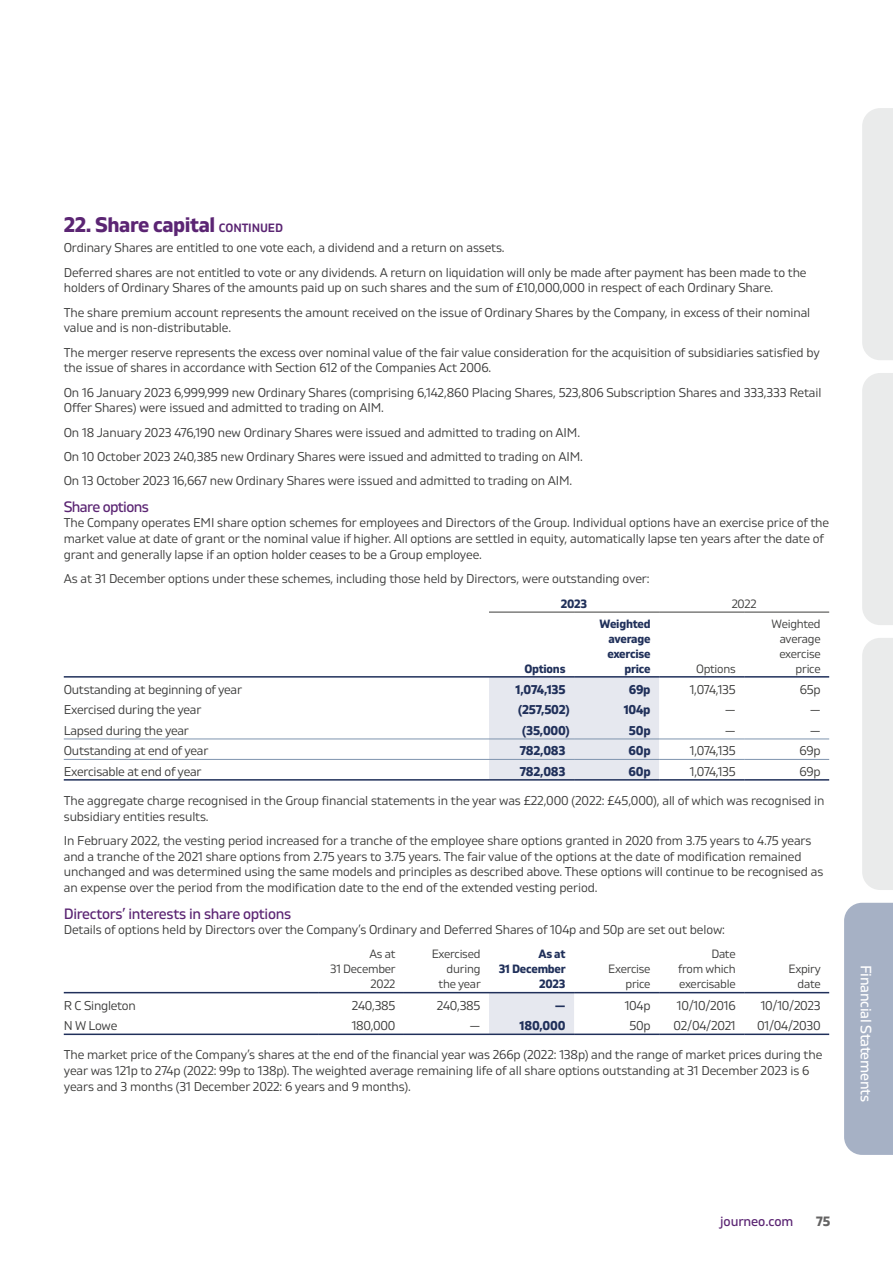
<style>
.page{position:relative;width:893px;height:1263px;background:#fff}
.page>*{position:absolute;margin:0;border:0;box-sizing:border-box;transform-origin:0 0}
.t1{font:700 21px "Gilam";letter-spacing:-.02em;color:#5b2573}
.t2{font:15px "Gilam";letter-spacing:-.025em;color:#5b2573}
.t3{font:15px "Gilam";letter-spacing:-.02em;color:#fff}
.t4{font:13.5px "Gilam";letter-spacing:-.01em;color:#5b2573}
.t5{font:700 13.5px "Gilam";color:#646363}
.t6{font:12.75px/15.8px "Gilam";letter-spacing:-.01em;color:#3c3c3b}
.t7{font:700 12.75px "Gilam";letter-spacing:-.02em;color:#20305a}
.t8{font:12px/15px "Gilam";letter-spacing:-.02em;color:#3c3c3b;text-align:right}
.t9{font:700 12px/15px "Gilam";letter-spacing:-.02em;color:#20305a;text-align:right}
.s1{font-weight:600;font-size:12px}
</style>
<div class="page">
<div style="left:862px;top:373px;width:31px;height:252px;background:#eaebeb"></div>
<div style="left:862px;top:638px;width:31px;height:252px;background:#eaebeb"></div>
<div style="left:844px;top:903px;width:49px;height:252px;background:#a6b1c5"></div>
<div style="left:489px;top:678px;width:170px;height:101px;background:#e6e8ef"></div>
<hr style="left:64px;top:676px;width:425px;height:2px;background:#20305a">
<hr style="left:489px;top:676px;width:85px;height:2px;background:#20305a">
<hr style="left:574px;top:676px;width:85px;height:2px;background:#20305a">
<hr style="left:659px;top:676px;width:85px;height:2px;background:#20305a">
<hr style="left:744px;top:676px;width:85px;height:2px;background:#20305a">
<hr style="left:489px;top:612px;width:85px;height:1px;background:#3c3c3b">
<hr style="left:574px;top:612px;width:85px;height:1px;background:#3c3c3b">
<hr style="left:659px;top:612px;width:85px;height:1px;background:#3c3c3b">
<hr style="left:744px;top:612px;width:85px;height:1px;background:#3c3c3b">
<hr style="left:64px;top:779px;width:425px;height:2px;background:#20305a">
<hr style="left:489px;top:779px;width:85px;height:2px;background:#20305a">
<hr style="left:574px;top:779px;width:85px;height:2px;background:#20305a">
<hr style="left:659px;top:779px;width:85px;height:2px;background:#20305a">
<hr style="left:744px;top:779px;width:85px;height:2px;background:#20305a">
<hr style="left:64px;top:759px;width:425px;height:1px;background:#7f94ae">
<hr style="left:489px;top:759px;width:85px;height:1px;background:#7f94ae">
<hr style="left:574px;top:759px;width:85px;height:1px;background:#7f94ae">
<hr style="left:659px;top:759px;width:85px;height:1px;background:#7f94ae">
<hr style="left:744px;top:759px;width:85px;height:1px;background:#7f94ae">
<hr style="left:64px;top:738px;width:425px;height:1px;background:#7f94ae">
<hr style="left:489px;top:738px;width:85px;height:1px;background:#7f94ae">
<hr style="left:574px;top:738px;width:85px;height:1px;background:#7f94ae">
<hr style="left:659px;top:738px;width:85px;height:1px;background:#7f94ae">
<hr style="left:744px;top:738px;width:85px;height:1px;background:#7f94ae">
<div style="left:489px;top:993px;width:85px;height:40px;background:#e6e8ef"></div>
<hr style="left:64px;top:992px;width:255px;height:1px;background:#20305a">
<hr style="left:319px;top:992px;width:85px;height:1px;background:#20305a">
<hr style="left:404px;top:992px;width:85px;height:1px;background:#20305a">
<hr style="left:489px;top:992px;width:85px;height:1px;background:#20305a">
<hr style="left:574px;top:992px;width:85px;height:1px;background:#20305a">
<hr style="left:659px;top:992px;width:85px;height:1px;background:#20305a">
<hr style="left:744px;top:992px;width:85px;height:1px;background:#20305a">
<hr style="left:64px;top:1033px;width:255px;height:2px;background:#20305a">
<hr style="left:319px;top:1033px;width:85px;height:2px;background:#20305a">
<hr style="left:404px;top:1033px;width:85px;height:2px;background:#20305a">
<hr style="left:574px;top:1033px;width:85px;height:2px;background:#20305a">
<hr style="left:659px;top:1033px;width:85px;height:2px;background:#20305a">
<hr style="left:744px;top:1033px;width:85px;height:2px;background:#20305a">
<hr style="left:489px;top:1033px;width:85px;height:2px;background:#20305a">
<div style="left:862px;top:108px;width:31px;height:252px;background:#eaebeb"></div>
<h1 class="t1" style="left:64px;top:209px;width:221px">22. Share capital <span class="s1">CONTINUED</span></h1>
<p class="t6" style="left:64px;top:235px;width:744px;line-height:24.3px">Ordinary Shares are entitled to one vote each, a dividend and a return on assets.<br>Deferred shares are not entitled to vote or any dividends. A return on liquidation will only be made after payment has been made to the</p>
<p class="t6" style="left:64px;top:275px;width:748px;line-height:24.3px">holders of Ordinary Shares of the amounts paid up on such shares and the sum of £10,000,000 in respect of each Ordinary Share.<br>The share premium account represents the amount received on the issue of Ordinary Shares by the Company, in excess of their nominal</p>
<p class="t6" style="left:64px;top:315px;width:758px;line-height:24.3px">value and is non-distributable.<br>The merger reserve represents the excess over nominal value of the fair value consideration for the acquisition of subsidiaries satisfied by</p>
<p class="t6" style="left:64px;top:355px;width:759px;line-height:24.3px">the issue of shares in accordance with Section 612 of the Companies Act 2006.<br>On 16 January 2023 6,999,999 new Ordinary Shares (comprising 6,142,860 Placing Shares, 523,806 Subscription Shares and 333,333 Retail</p>
<p class="t6" style="left:64px;top:395px;width:521px;line-height:24.3px">Offer Shares) were issued and admitted to trading on AIM.<br>On 18 January 2023 476,190 new Ordinary Shares were issued and admitted to trading on AIM.<br>On 10 October 2023 240,385 new Ordinary Shares were issued and admitted to trading on AIM.<br>On 13 October 2023 16,667 new Ordinary Shares were issued and admitted to trading on AIM.</p>
<p class="t2" style="left:64px;top:495px;width:87px">Share options</p>
<p class="t6" style="left:64px;top:514px;width:767px">The Company operates EMI share option schemes for employees and Directors of the Group. Individual options have an exercise price of the market value at date of grant or the nominal value if higher. All options are settled in equity, automatically lapse ten years after the date of grant and generally lapse if an option holder ceases to be a Group employee.</p>
<p class="t6" style="left:64px;top:570px;width:587px">As at 31 December options under these schemes, including those held by Directors, were outstanding over:</p>
<p class="t9" style="left:561px;top:596px;width:28px">2023</p>
<p class="t8" style="left:732px;top:596px;width:26px">2022</p>
<p class="t9" style="left:524px;top:660px;width:43px">Options</p>
<p class="t9" style="left:600px;top:615px;width:52px">Weighted average exercise price</p>
<p class="t8" style="left:696px;top:660px;width:41px">Options</p>
<p class="t8" style="left:771px;top:615px;width:51px">Weighted average exercise price</p>
<p class="t6" style="left:64px;top:681px;width:180px">Outstanding at beginning of year</p>
<p class="t7" style="left:516px;top:680px;width:51px">1,074,135</p>
<p class="t7" style="left:629px;top:680px;width:23px">69p</p>
<p class="t6" style="left:690px;top:681px;width:47px">1,074,135</p>
<p class="t6" style="left:800px;top:681px;width:22px">65p</p>
<p class="t6" style="left:64px;top:701px;width:139px">Exercised during the year</p>
<p class="t7" style="left:518px;top:700px;width:53px">(257,502)</p>
<p class="t7" style="left:624px;top:700px;width:28px">104p</p>
<p class="t6" style="left:725px;top:701px;width:12px">—</p>
<p class="t6" style="left:810px;top:701px;width:12px">—</p>
<p class="t6" style="left:64px;top:722px;width:127px">Lapsed during the year</p>
<p class="t7" style="left:522px;top:721px;width:49px">(35,000)</p>
<p class="t7" style="left:629px;top:721px;width:23px">50p</p>
<p class="t6" style="left:725px;top:722px;width:12px">—</p>
<p class="t6" style="left:810px;top:722px;width:12px">—</p>
<p class="t6" style="left:64px;top:742px;width:146px">Outstanding at end of year</p>
<p class="t7" style="left:520px;top:741px;width:47px">782,083</p>
<p class="t7" style="left:628px;top:741px;width:24px">60p</p>
<p class="t6" style="left:690px;top:742px;width:47px">1,074,135</p>
<p class="t6" style="left:800px;top:742px;width:23px">69p</p>
<p class="t6" style="left:64px;top:763px;width:139px">Exercisable at end of year</p>
<p class="t7" style="left:520px;top:762px;width:47px">782,083</p>
<p class="t7" style="left:628px;top:762px;width:24px">60p</p>
<p class="t6" style="left:690px;top:763px;width:47px">1,074,135</p>
<p class="t6" style="left:800px;top:763px;width:23px">69p</p>
<p class="t6" style="left:64px;top:792px;width:762px">The aggregate charge recognised in the Group financial statements in the year was £22,000 (2022: £45,000), all of which was recognised in subsidiary entities results.</p>
<p class="t6" style="left:64px;top:832px;width:761px">In February 2022, the vesting period increased for a tranche of the employee share options granted in 2020 from 3.75 years to 4.75 years and a tranche of the 2021 share options from 2.75 years to 3.75 years. The fair value of the options at the date of modification remained unchanged and was determined using the same models and principles as described above. These options will continue to be recognised as an expense over the period from the modification date to the end of the extended vesting period.</p>
<p class="t2" style="left:64px;top:902px;width:229px">Directors’ interests in share options</p>
<p class="t6" style="left:64px;top:921px;width:663px">Details of options held by Directors over the Company’s Ordinary and Deferred Shares of 104p and 50p are set out below:</p>
<p class="t8" style="left:330px;top:946px;width:67px">As at<br>31 December<br>2022</p>
<p class="t8" style="left:432px;top:946px;width:51px">Exercised during the year</p>
<p class="t9" style="left:499px;top:946px;width:69px">As at<br>31 December<br>2023</p>
<p class="t8" style="left:678px;top:946px;width:59px;text-align:justify;text-indent:33px">Date from which exercisable</p>
<p class="t8" style="left:608px;top:961px;width:44px">Exercise price</p>
<p class="t8" style="left:788px;top:961px;width:34px">Expiry date</p>
<p class="t6" style="left:64px;top:997px;width:74px">R C Singleton</p>
<p class="t6" style="left:352px;top:997px;width:45px">240,385</p>
<p class="t6" style="left:437px;top:997px;width:45px">240,385</p>
<p class="t7" style="left:555px;top:996px;width:12px">—</p>
<p class="t6" style="left:625px;top:997px;width:27px">104p</p>
<p class="t6" style="left:677px;top:997px;width:60px">10/10/2016</p>
<p class="t6" style="left:761px;top:997px;width:62px">10/10/2023</p>
<p class="t6" style="left:64px;top:1017px;width:55px">N W Lowe</p>
<p class="t6" style="left:352px;top:1017px;width:45px">180,000</p>
<p class="t6" style="left:470px;top:1017px;width:12px">—</p>
<p class="t7" style="left:520px;top:1016px;width:47px">180,000</p>
<p class="t6" style="left:629px;top:1017px;width:23px">50p</p>
<p class="t6" style="left:674px;top:1017px;width:64px">02/04/2021</p>
<p class="t6" style="left:757px;top:1017px;width:65px">01/04/2030</p>
<p class="t6" style="left:64px;top:1046px;width:760px">The market price of the Company’s shares at the end of the financial year was 266p (2022: 138p) and the range of market prices during the year was 121p to 274p (2022: 99p to 138p). The weighted average remaining life of all share options outstanding at 31 December 2023 is 6 years and 3 months (31 December 2022: 6 years and 9 months).</p>
<p class="t3" style="left:877px;top:965px;width:138px;rotate:90deg">Financial Statements</p>
<p class="t4" style="left:720px;top:1211px;width:75px">journeo.com</p>
<p class="t5" style="left:816px;top:1211px;width:16px">75</p>
</div>
